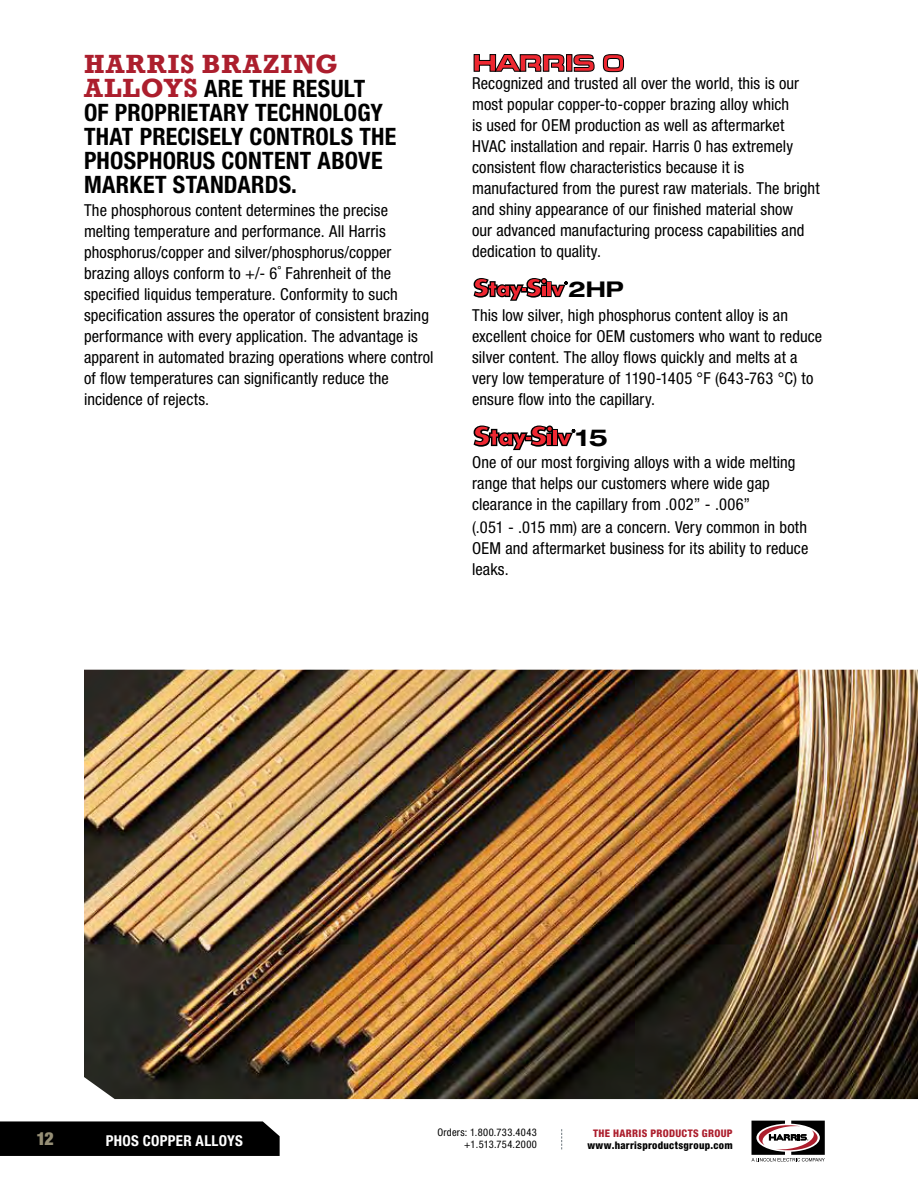
<style>
.page{position:relative;width:918px;height:1188px;background:#fff}
.page>*{position:absolute;margin:0;border:0;box-sizing:border-box;transform-origin:0 0}
.t1{font:700 27px "Rockwell";letter-spacing:.045em;color:#ac1e2d}
.t2{font:700 condensed 24px/24px "Helvetica Neue LT Std";letter-spacing:.01em;color:#000}
.t3{font:700 expanded 23.55px "Helvetica Neue LT Std";color:#000}
.t4{font:700 expanded 21.75px "Helvetica Neue LT Std";color:#000}
.t5{font:900 condensed 18px "Helvetica Neue LT Std";color:#968f76}
.t6{font:condensed 16.5px/21px "Helvetica Neue LT Std";letter-spacing:.005em;color:#000}
.t7{font:700 condensed 15px "Helvetica Neue LT Std";letter-spacing:.02em;color:#fff}
.t8{font:condensed 10.5px/12.6px "Helvetica Neue LT Std";letter-spacing:.035em;color:#000;text-align:right}
.t9{font:800 condensed 10.5px "Helvetica Neue LT Std";letter-spacing:.025em;color:#000}
.t10{font:800 condensed 10.5px "Helvetica Neue LT Std";letter-spacing:.03em;color:#ac1e2d}
.s1{font-family:"Rockwell";font-stretch:normal;font-size:27px;color:#ac1e2d}
</style>
<div class="page">
<div style="left:0;top:1121px;width:280px;height:35px;background:#000"></div>
<svg style="left:752px;top:1121px;width:73px;height:40px"></svg>
<svg style="left:561px;top:1129px;width:1px;height:20px"></svg>
<div style="left:567px;top:55px;width:5px;height:16px;background:#ee2730"></div>
<div style="left:566px;top:54px;width:6px;height:18px;border:1px solid #000"></div>
<svg style="left:573px;top:54px;width:22px;height:18px"></svg>
<svg style="left:474px;top:54px;width:91px;height:18px"></svg>
<svg style="left:602px;top:54px;width:22px;height:18px"></svg>
<svg style="left:474px;top:425px;width:101px;height:25px"></svg>
<svg style="left:474px;top:278px;width:93px;height:23px"></svg>
<img style="left:84px;top:670px;width:834px;height:429px">
<h1 class="t1" style="left:84px;top:47px;width:256px">HARRIS BRAZING</h1>
<h2 class="t2" style="left:84px;top:76px;width:314px"><span class="s1">ALLOYS</span> ARE THE RESULT<br>OF PROPRIETARY TECHNOLOGY<br>THAT PRECISELY CONTROLS THE<br>PHOSPHORUS CONTENT ABOVE<br>MARKET STANDARDS.</h2>
<p class="t6" style="left:84px;top:199px;width:351px">The phosphorous content determines the precise melting temperature and performance. All Harris phosphorus/copper and silver/phosphorus/copper brazing alloys conform to +/- 6˚ Fahrenheit of the specified liquidus temperature. Conformity to such specification assures the operator of consistent brazing performance with every application. The advantage is apparent in automated brazing operations where control of flow temperatures can significantly reduce the incidence of rejects.</p>
<p class="t6" style="left:472px;top:73px;width:349px">Recognized and trusted all over the world, this is our most popular copper-to-copper brazing alloy which<br>is used for OEM production as well as aftermarket HVAC installation and repair. Harris 0 has extremely consistent flow characteristics because it is manufactured from the purest raw materials. The bright and shiny appearance of our finished material show<br>our advanced manufacturing process capabilities and dedication to quality.</p>
<h3 class="t4" style="left:568px;top:276px;width:57px">2HP</h3>
<p class="t6" style="left:472px;top:304px;width:352px">This low silver, high phosphorus content alloy is an excellent choice for OEM customers who want to reduce silver content. The alloy flows quickly and melts at a very low temperature of 1190-1405 °F (643-763 °C) to ensure flow into the capillary.</p>
<h3 class="t3" style="left:576px;top:423px;width:34px">15</h3>
<p class="t6" style="left:472px;top:452px;width:325px">One of our most forgiving alloys with a wide melting range that helps our customers where wide gap clearance in the capillary from .002” - .006”</p>
<p class="t6" style="left:472px;top:517px;width:338px;text-align:justify">(.051 - .015 mm) are a concern. Very common in both OEM and aftermarket business for its ability to reduce leaks.</p>
<p class="t5" style="left:36px;top:1128px;width:19px">12</p>
<p class="t7" style="left:106px;top:1131px;width:139px">PHOS COPPER ALLOYS</p>
<p class="t8" style="left:437px;top:1126px;width:101px">Orders: 1.800.733.4043 +1.513.754.2000</p>
<p class="t10" style="left:593px;top:1126px;width:141px">THE HARRIS PRODUCTS GROUP</p>
<p class="t9" style="left:587px;top:1139px;width:147px">www.harrisproductsgroup.com</p>
</div>
